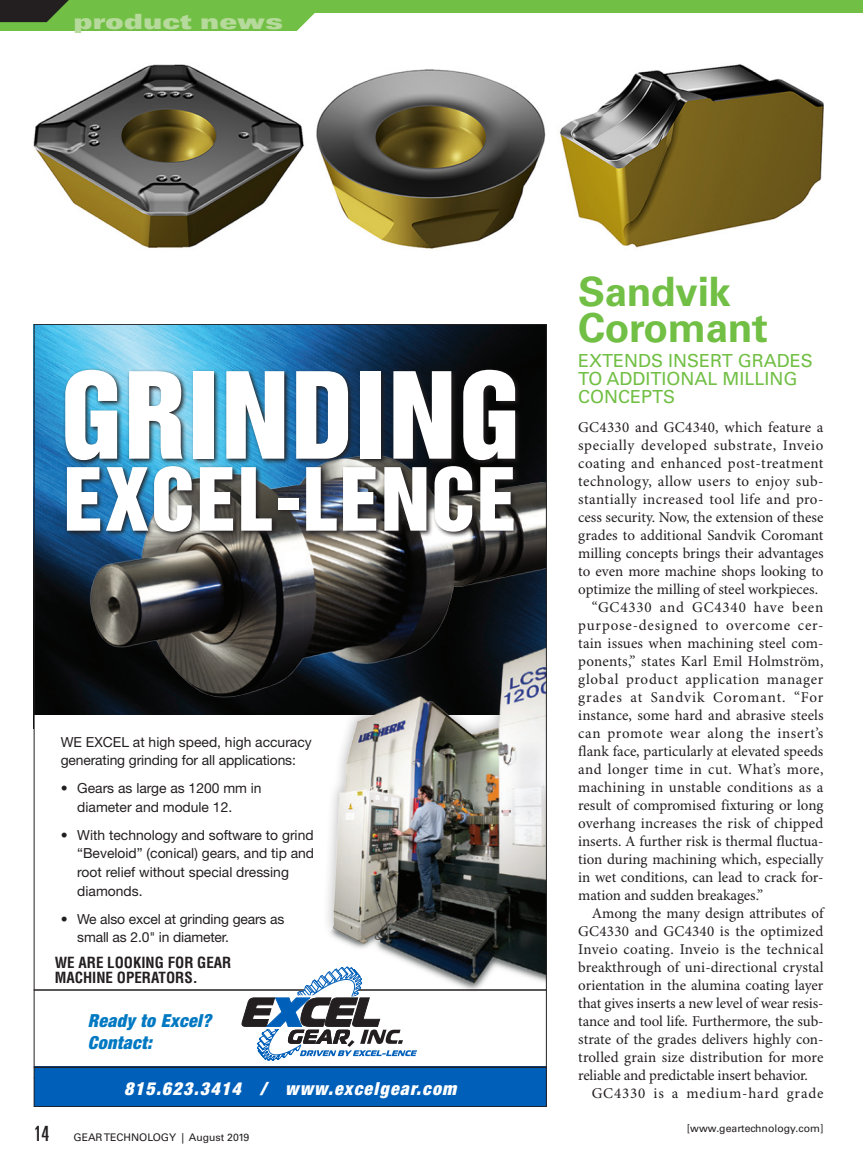
<style>
.page{position:relative;width:864px;height:1161px;background:#fff}
.page>*{position:absolute;margin:0;border:0;box-sizing:border-box;transform-origin:0 0}
.t1{font:109.5px "Helvetica Inserat";letter-spacing:.025em;color:#fff}
.t2{font:79.5px "Helvetica Inserat";letter-spacing:.02em;color:#fff}
.t3{font:700 40.5px/36px "Univers LT Std";letter-spacing:-.01em;color:#71bf44}
.t4{font:21px "Univers LT Std X Black Ex";color:#b6da9b}
.t5{font:18px/18px "Univers LT Std";color:#71bf44}
.t6{font:italic 900 condensed 18px "Helvetica Neue";letter-spacing:.07em;color:#fff}
.t7{font:italic 900 condensed 18px/22.5px "Helvetica Neue";letter-spacing:.02em;color:#0079c2}
.t8{font:15px "Minion Pro";letter-spacing:.005em;color:#231f20}
.t9{font:15px "Minion Pro";letter-spacing:.03em;color:#231f20}
.t10{font:15px "Minion Pro";letter-spacing:.04em;color:#231f20}
.t11{font:15px "Minion Pro";letter-spacing:.055em;color:#231f20}
.t12{font:15px "Minion Pro";letter-spacing:-.015em;color:#231f20}
.t13{font:700 condensed 15px/15px "Helvetica LT Std";color:#231f20}
.t14{font:15px "Minion Pro";letter-spacing:.025em;color:#231f20}
.t15{font:15px "Minion Pro";letter-spacing:.045em;color:#231f20}
.t16{font:15px "Minion Pro";letter-spacing:.05em;color:#231f20}
.t17{font:15px "Minion Pro";letter-spacing:.06em;color:#231f20}
.t18{font:13.8px/18.8px "Helvetica Neue";color:#231f20}
.t19{font:10.5px "Univers LT Std";color:#231f20}
.s1{font-stretch:ultra-condensed;font-size:21px}
</style>
<div class="page">
<img style="left:34px;top:64px;width:790px;height:185px">
<div style="left:0;top:0;width:344px;height:31px;background:#71bf44"></div>
<svg style="left:297px;top:14px;width:47px;height:17px"></svg>
<div style="left:310px;top:0;width:553px;height:14px;background:#71bf44"></div>
<svg style="left:0;top:0;width:69px;height:22px"></svg>
<img style="left:36px;top:326px;width:509px;height:376px">
<img style="left:63px;top:368px;width:459px;height:170px">
<img style="left:323px;top:614px;width:222px;height:375px">
<hr style="left:34px;top:989px;width:513px;height:2px;background:#231f20">
<div style="left:34px;top:1066px;width:513px;height:41px;background:#005fb9"></div>
<hr style="left:34px;top:1066px;width:513px;height:2px;background:#231f20">
<svg style="left:242px;top:966px;width:175px;height:95px"></svg>
<h3 class="t4" style="left:74px;top:9px;width:211px">product news</h3>
<h1 class="t1" style="left:61px;top:350px;width:460px">GRINDING</h1>
<h2 class="t2" style="left:64px;top:452px;width:455px">EXCEL-LENCE</h2>
<p class="t18" style="left:61px;top:732px;width:253px">WE EXCEL at high speed, high accuracy generating grinding for all applications:</p>
<p class="t18" style="left:77px;top:779px;width:186px;text-indent:-16px">• Gears as large as 1200 mm in diameter and module 12.</p>
<p class="t18" style="left:77px;top:825px;width:238px;text-indent:-16px">• With technology and software to grind “Beveloid” (conical) gears, and tip and root relief without special dressing diamonds.</p>
<p class="t18" style="left:77px;top:909px;width:209px;text-indent:-16px">• We also excel at grinding gears as small as 2.0" in diameter.</p>
<p class="t13" style="left:55px;top:955px;width:178px">WE ARE LOOKING FOR GEAR<br>MACHINE OPERATORS.</p>
<p class="t7" style="left:88px;top:1009px;width:125px">Ready to Excel?<br>Contact:</p>
<p class="t6" style="left:124px;top:1077px;width:334px">815.623.3414 / www.excelgear.com</p>
<h3 class="t3" style="left:578px;top:274px;width:191px">Sandvik<br>Coromant</h3>
<p class="t5" style="left:578px;top:351px;width:236px">EXTENDS INSERT GRADES<br>TO ADDITIONAL MILLING<br>CONCEPTS</p>
<p class="t8" style="left:578px;top:418px;width:247px">GC4330 and GC4340, which feature a</p>
<p class="t10" style="left:578px;top:436px;width:247px">specially developed substrate, Inveio</p>
<p class="t9" style="left:578px;top:454px;width:247px">coating and enhanced post-treatment</p>
<p class="t9" style="left:578px;top:472px;width:247px">technology, allow users to enjoy sub-</p>
<p class="t9" style="left:578px;top:490px;width:247px">stantially increased tool life and pro-</p>
<p class="t8" style="left:578px;top:508px;width:247px">cess security. Now, the extension of these</p>
<p class="t8" style="left:578px;top:526px;width:247px">grades to additional Sandvik Coromant</p>
<p class="t8" style="left:578px;top:544px;width:247px">milling concepts brings their advantages</p>
<p class="t8" style="left:578px;top:562px;width:247px">to even more machine shops looking to</p>
<p class="t8" style="left:578px;top:580px;width:241px">optimize the milling of steel workpieces.</p>
<p class="t11" style="left:592px;top:598px;width:233px">“GC4330 and GC4340 have been</p>
<p class="t16" style="left:578px;top:616px;width:247px">purpose-designed to overcome cer-</p>
<p class="t8" style="left:578px;top:634px;width:247px">tain issues when machining steel com-</p>
<p class="t8" style="left:578px;top:652px;width:247px">ponents,” states Karl Emil Holmström,</p>
<p class="t15" style="left:578px;top:670px;width:247px">global product application manager</p>
<p class="t17" style="left:578px;top:688px;width:247px">grades at Sandvik Coromant. “For</p>
<p class="t8" style="left:578px;top:706px;width:247px">instance, some hard and abrasive steels</p>
<p class="t10" style="left:578px;top:724px;width:247px">can promote wear along the insert’s</p>
<p class="t8" style="left:578px;top:742px;width:247px">flank face, particularly at elevated speeds</p>
<p class="t9" style="left:578px;top:760px;width:247px">and longer time in cut. What’s more,</p>
<p class="t8" style="left:578px;top:778px;width:247px">machining in unstable conditions as a</p>
<p class="t8" style="left:578px;top:796px;width:247px">result of compromised fixturing or long</p>
<p class="t8" style="left:578px;top:814px;width:247px">overhang increases the risk of chipped</p>
<p class="t8" style="left:578px;top:832px;width:247px">inserts. A further risk is thermal fluctua-</p>
<p class="t8" style="left:578px;top:850px;width:247px">tion during machining which, especially</p>
<p class="t8" style="left:578px;top:868px;width:247px">in wet conditions, can lead to crack for-</p>
<p class="t8" style="left:578px;top:886px;width:186px">mation and sudden breakages.”</p>
<p class="t8" style="left:592px;top:904px;width:233px">Among the many design attributes of</p>
<p class="t8" style="left:578px;top:922px;width:247px">GC4330 and GC4340 is the optimized</p>
<p class="t14" style="left:578px;top:940px;width:247px">Inveio coating. Inveio is the technical</p>
<p class="t8" style="left:578px;top:958px;width:247px">breakthrough of uni-directional crystal</p>
<p class="t8" style="left:578px;top:976px;width:247px">orientation in the alumina coating layer</p>
<p class="t8" style="left:578px;top:994px;width:247px">that gives inserts a new level of wear resis-</p>
<p class="t12" style="left:578px;top:1012px;width:247px">tance and tool life. Furthermore, the sub-</p>
<p class="t8" style="left:578px;top:1030px;width:247px">strate of the grades delivers highly con-</p>
<p class="t8" style="left:578px;top:1048px;width:247px">trolled grain size distribution for more</p>
<p class="t8" style="left:578px;top:1066px;width:231px">reliable and predictable insert behavior.</p>
<p class="t11" style="left:592px;top:1084px;width:233px">GC4330 is a medium-hard grade</p>
<p class="t19" style="left:34px;top:1131px;width:217px"><span class="s1">14</span> GEAR TECHNOLOGY | August 2019</p>
<p class="t19" style="left:687px;top:1122px;width:138px">[www.geartechnology.com]</p>
</div>
